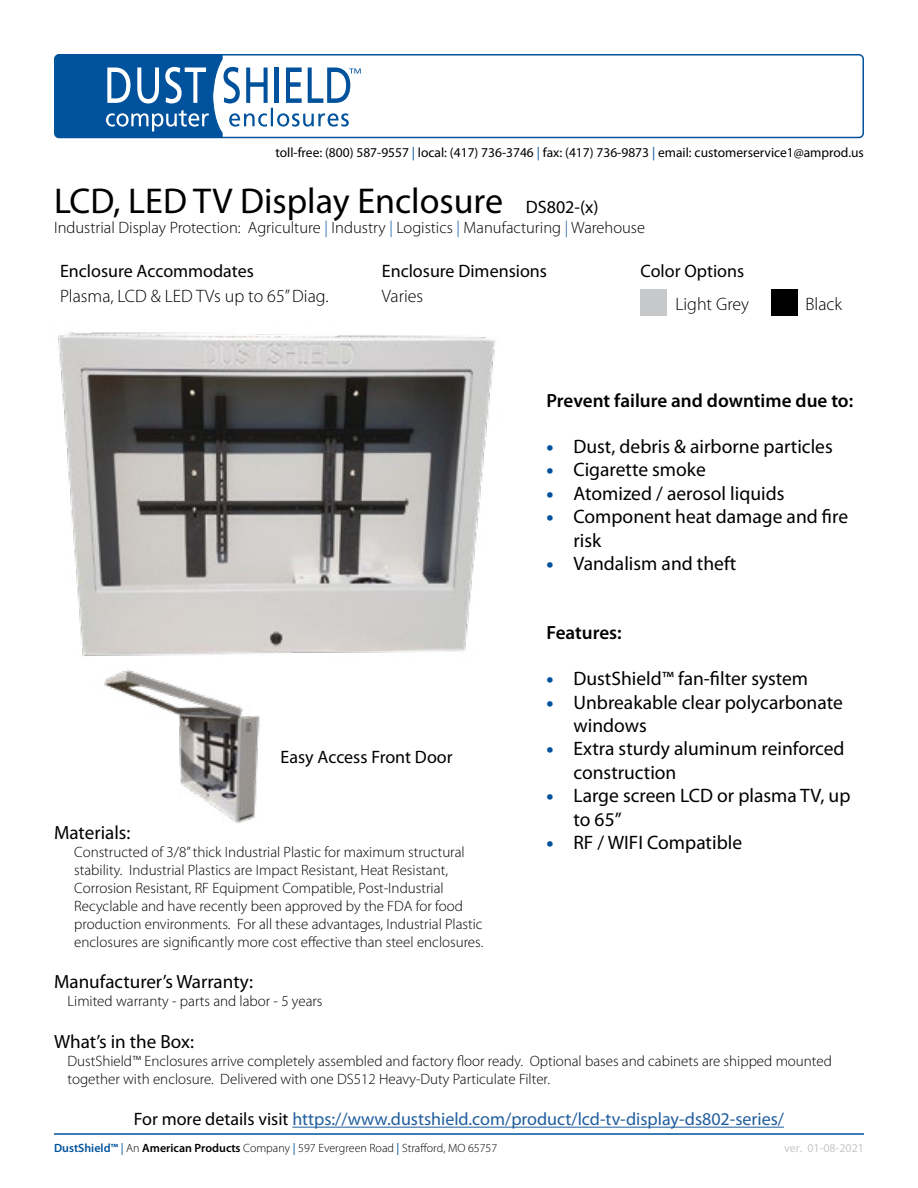
<style>
.page{position:relative;width:918px;height:1188px;background:#fff}
.page>*{position:absolute;margin:0;border:0;box-sizing:border-box;transform-origin:0 0}
.t1{font:36px "Myriad Pro";color:#000}
.t2{font:19.5px/23.4px "Myriad Pro";color:#000}
.t3{font:19.2px "Myriad Pro";color:#000}
.t4{font:600 19.2px "Myriad Pro";color:#000}
.t5{font:18px "Myriad Pro";color:#215e9e}
.t6{font:18px "Myriad Pro";color:#000}
.t7{font:300 18px "Myriad Pro";color:#000}
.t8{font:300 16.5px "Myriad Pro";color:#000}
.t9{font:300 15px/18px "Myriad Pro";color:#000}
.t10{font:13.5px "Myriad Pro";color:#000}
.t11{font:300 12px "Myriad Pro";color:#000}
.t12{font:12px "Myriad Pro";color:#c7c8ca}
.s1{color:#00529c}
.s2{font-size:18px}
.s3{font-weight:900;color:#00529c}
.s4{color:#000}
.s5{font-weight:600;color:#00529c}
.s6{font-weight:400;color:#00529c}
.s7{font-weight:600}
</style>
<div class="page">
<svg style="left:57px;top:57px;width:304px;height:78px"></svg>
<div style="left:54px;top:54px;width:810px;height:84px;border:2px solid #00529c;border-radius:4px"></div>
<hr style="left:54px;top:1133px;width:810px;height:2px;background:#00529c">
<hr style="left:292px;top:1127px;width:492px;height:1px;background:#215e9e">
<div style="left:641px;top:289px;width:27px;height:27px;background:#c7c8ca"></div>
<div style="left:771px;top:289px;width:27px;height:27px;background:#000"></div>
<img style="left:58px;top:332px;width:438px;height:324px">
<img style="left:104px;top:669px;width:156px;height:154px">
<p class="t10" style="left:275px;top:147px;width:590px">toll-free: (800) 587-9557 <span class="s1">|</span> local: (417) 736-3746 <span class="s1">|</span> fax: (417) 736-9873 <span class="s1">|</span> email: customerservice1@amprod.us</p>
<h1 class="t1" style="left:54px;top:186px;width:546px">LCD, LED TV Display Enclosure <span class="s2">DS802-(x)</span></h1>
<p class="t8" style="left:54px;top:220px;width:593px">Industrial Display Protection: Agriculture <span class="s1">|</span> Industry <span class="s1">|</span> Logistics <span class="s1">|</span> Manufacturing <span class="s1">|</span> Warehouse</p>
<p class="t6" style="left:60px;top:263px;width:195px">Enclosure Accommodates</p>
<p class="t6" style="left:382px;top:263px;width:167px">Enclosure Dimensions</p>
<p class="t6" style="left:641px;top:263px;width:105px">Color Options</p>
<p class="t7" style="left:60px;top:289px;width:270px">Plasma, LCD &amp; LED TVs up to 65” Diag.</p>
<p class="t7" style="left:382px;top:289px;width:43px">Varies</p>
<p class="t7" style="left:675px;top:296px;width:75px">Light Grey</p>
<p class="t7" style="left:806px;top:296px;width:38px">Black</p>
<p class="t4" style="left:546px;top:393px;width:308px">Prevent failure and downtime due to:</p>
<h2 class="t2" style="left:546px;top:436px;width:288px"><span class="s3">•</span> Dust, debris &amp; airborne particles</h2>
<h2 class="t2" style="left:546px;top:460px;width:161px"><span class="s3">•</span> Cigarette smoke</h2>
<h2 class="t2" style="left:546px;top:483px;width:239px"><span class="s3">•</span> Atomized / aerosol liquids</h2>
<h2 class="t2" style="left:573px;top:507px;width:276px;text-indent:-27px"><span class="s3">•</span> Component heat damage and fire risk</h2>
<h2 class="t2" style="left:546px;top:553px;width:191px"><span class="s3">•</span> Vandalism and theft</h2>
<p class="t4" style="left:546px;top:625px;width:77px">Features:</p>
<h2 class="t2" style="left:546px;top:669px;width:263px"><span class="s3">•</span> DustShield™ fan-filter system</h2>
<h2 class="t2" style="left:573px;top:692px;width:271px;text-indent:-27px"><span class="s3">•</span> Unbreakable clear polycarbonate windows</h2>
<h2 class="t2" style="left:573px;top:739px;width:273px;text-indent:-27px"><span class="s3">•</span> Extra sturdy aluminum reinforced construction</h2>
<h2 class="t2" style="left:573px;top:786px;width:278px;text-indent:-27px"><span class="s3">•</span> Large screen LCD or plasma TV, up to 65”</h2>
<h2 class="t2" style="left:546px;top:832px;width:197px"><span class="s3">•</span> RF / WIFI Compatible</h2>
<p class="t6" style="left:281px;top:750px;width:174px">Easy Access Front Door</p>
<p class="t3" style="left:54px;top:824px;width:78px">Materials:</p>
<p class="t9" style="left:74px;top:844px;width:411px">Constructed of 3/8” thick Industrial Plastic for maximum structural stability. Industrial Plastics are Impact Resistant, Heat Resistant, Corrosion Resistant, RF Equipment Compatible, Post-Industrial Recyclable and have recently been approved by the FDA for food production environments. For all these advantages, Industrial Plastic enclosures are significantly more cost effective than steel enclosures.</p>
<p class="t3" style="left:54px;top:973px;width:201px">Manufacturer’s Warranty:</p>
<p class="t9" style="left:68px;top:993px;width:257px">Limited warranty - parts and labor - 5 years</p>
<p class="t3" style="left:54px;top:1034px;width:141px">What’s in the Box:</p>
<p class="t9" style="left:68px;top:1053px;width:766px">DustShield™ Enclosures arrive completely assembled and factory floor ready. Optional bases and cabinets are shipped mounted together with enclosure. Delivered with one DS512 Heavy-Duty Particulate Filter.</p>
<p class="t5" style="left:134px;top:1112px;width:652px"><span class="s4">For more details visit</span> https://www.dustshield.com/product/lcd-tv-display-ds802-series/</p>
<p class="t11" style="left:54px;top:1143px;width:445px"><span class="s5">DustShield™</span> <span class="s6">|</span> An <span class="s7">American Products</span> Company <span class="s6">|</span> 597 Evergreen Road <span class="s6">|</span> Strafford, MO 65757</p>
<p class="t12" style="left:784px;top:1143px;width:81px">ver. 01-08-2021</p>
</div>
